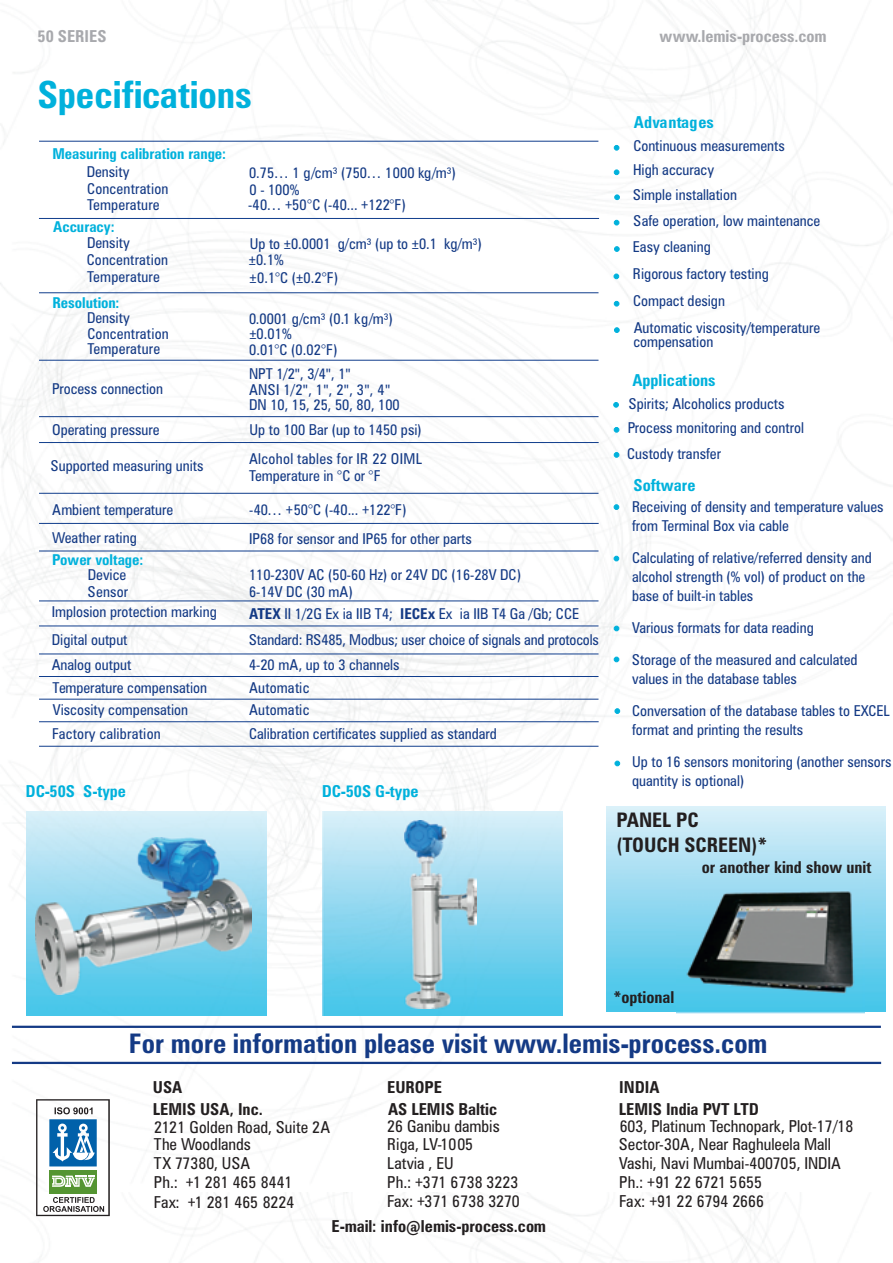
<style>
.page{position:relative;width:893px;height:1263px;background:#fff}
.page>*{position:absolute;margin:0;border:0;box-sizing:border-box;transform-origin:0 0}
.t1{font:700 condensed 37.5px "Zurich TL";color:#00b1dc}
.t2{font:700 condensed 27px "Zurich TL";color:#143a85}
.t3{font:700 condensed 20.1px/25.2px "Zurich TL";color:#231f20}
.t4{font:condensed 16.5px/18.8px "Zurich TL";color:#231f20}
.t5{font:700 condensed 16.5px "Zurich TL";color:#231f20}
.t6{font:700 condensed 16.5px "Zurich TL";color:#00b1dc}
.t7{font:700 condensed 16.5px "Zurich TL";color:#a8a9ad}
.t8{font:700 condensed 16.35px "Zurich TL";color:#231f20}
.t9{font:condensed 15px/18.9px "Zurich TL";color:#143a85}
.t10{font:700 condensed 15px "Zurich TL";color:#00b1dc}
.t11{font:condensed 15px/16.8px "Zurich TL";letter-spacing:.02em;color:#143a85}
.s1{font-weight:700}
</style>
<div class="page">
<img style="left:0;top:0;width:893px;height:1263px">
<img style="left:606px;top:806px;width:279px;height:206px">
<svg style="left:36px;top:1099px;width:74px;height:117px"></svg>
<hr style="left:12px;top:1062px;width:869px;height:2px;background:#143a85">
<hr style="left:12px;top:1026px;width:869px;height:2px;background:#143a85">
<hr style="left:39px;top:601px;width:559px;height:1px;background:#103d8c">
<hr style="left:39px;top:141px;width:559px;height:1px;background:#103d8c">
<hr style="left:39px;top:292px;width:559px;height:1px;background:#103d8c">
<hr style="left:39px;top:551px;width:559px;height:1px;background:#103d8c">
<hr style="left:39px;top:218px;width:560px;height:1px;background:#103d8c">
<hr style="left:39px;top:626px;width:559px;height:1px;background:#103d8c">
<hr style="left:39px;top:654px;width:559px;height:1px;background:#103d8c">
<hr style="left:39px;top:699px;width:559px;height:1px;background:#103d8c">
<hr style="left:39px;top:721px;width:560px;height:1px;background:#103d8c">
<hr style="left:39px;top:746px;width:559px;height:1px;background:#103d8c">
<hr style="left:39px;top:360px;width:559px;height:1px;background:#103d8c">
<hr style="left:39px;top:493px;width:559px;height:1px;background:#103d8c">
<hr style="left:39px;top:523px;width:560px;height:1px;background:#103d8c">
<hr style="left:39px;top:676px;width:559px;height:1px;background:#103d8c">
<hr style="left:39px;top:416px;width:559px;height:1px;background:#103d8c">
<hr style="left:39px;top:442px;width:560px;height:1px;background:#103d8c">
<svg style="left:614px;top:194px;width:6px;height:6px"></svg>
<svg style="left:614px;top:169px;width:5px;height:6px"></svg>
<svg style="left:614px;top:145px;width:5px;height:6px"></svg>
<svg style="left:614px;top:220px;width:5px;height:5px"></svg>
<svg style="left:614px;top:274px;width:5px;height:5px"></svg>
<svg style="left:614px;top:246px;width:6px;height:6px"></svg>
<svg style="left:614px;top:301px;width:5px;height:5px"></svg>
<svg style="left:614px;top:327px;width:6px;height:6px"></svg>
<svg style="left:614px;top:427px;width:5px;height:6px"></svg>
<svg style="left:613px;top:402px;width:6px;height:6px"></svg>
<svg style="left:614px;top:452px;width:5px;height:6px"></svg>
<svg style="left:615px;top:708px;width:5px;height:6px"></svg>
<svg style="left:614px;top:556px;width:5px;height:5px"></svg>
<svg style="left:615px;top:761px;width:5px;height:5px"></svg>
<svg style="left:614px;top:504px;width:5px;height:6px"></svg>
<svg style="left:614px;top:626px;width:5px;height:5px"></svg>
<svg style="left:614px;top:657px;width:5px;height:5px"></svg>
<img style="left:676px;top:875px;width:189px;height:140px">
<img style="left:27px;top:812px;width:239px;height:203px">
<img style="left:323px;top:812px;width:239px;height:203px">
<img style="left:404px;top:820px;width:73px;height:188px">
<img style="left:36px;top:837px;width:216px;height:157px">
<p class="t7" style="left:38px;top:31px;width:70px">50 SERIES</p>
<p class="t7" style="left:659px;top:30px;width:169px">www.lemis-process.com</p>
<h1 class="t1" style="left:37px;top:81px;width:216px">Specifications</h1>
<p class="t10" style="left:52px;top:148px;width:175px">Measuring calibration range:</p>
<p class="t9" style="left:87px;top:164px;width:44px">Density</p>
<p class="t9" style="left:249px;top:165px;width:208px">0.75… 1 g/cm³ (750… 1000 kg/m³)</p>
<p class="t9" style="left:87px;top:181px;width:83px">Concentration</p>
<p class="t9" style="left:250px;top:181px;width:51px">0 - 100%</p>
<p class="t9" style="left:87px;top:197px;width:74px">Temperature</p>
<p class="t9" style="left:248px;top:197px;width:159px">-40… +50°C (-40... +122 )</p>
<p class="t9" style="left:390px;top:197px;width:13px">°F</p>
<p class="t10" style="left:53px;top:221px;width:63px">Accuracy:</p>
<p class="t9" style="left:87px;top:235px;width:44px">Density</p>
<p class="t9" style="left:87px;top:269px;width:74px">Temperature</p>
<p class="t9" style="left:250px;top:235px;width:82px">Up to ±0.0001</p>
<p class="t9" style="left:338px;top:235px;width:146px">g/cm³ (up to 0.1 kg/m³)</p>
<p class="t9" style="left:412px;top:235px;width:9px">±</p>
<p class="t9" style="left:87px;top:252px;width:83px">Concentration</p>
<p class="t9" style="left:249px;top:252px;width:37px">±0.1%</p>
<p class="t9" style="left:250px;top:269px;width:90px">±0.1°C (±0.2°F)</p>
<p class="t10" style="left:52px;top:297px;width:69px">Resolution:</p>
<p class="t9" style="left:87px;top:303px;width:75px;line-height:31.5px">Density<br>Temperature</p>
<p class="t9" style="left:249px;top:310px;width:145px">0.0001 g/cm³ (0.1 kg/m³)</p>
<p class="t9" style="left:87px;top:325px;width:83px">Concentration</p>
<p class="t9" style="left:249px;top:326px;width:44px">±0.01%</p>
<p class="t9" style="left:249px;top:341px;width:90px">0.01°C (0.02°F)</p>
<p class="t9" style="left:249px;top:365px;width:103px">NPT 1/2", 3/4", 1"</p>
<p class="t9" style="left:52px;top:381px;width:112px">Process connection</p>
<p class="t9" style="left:249px;top:383px;width:152px;line-height:15.1px">ANSI 1/2", 1", 2", 3", 4"<br>DN 10, 15, 25, 50, 80, 100</p>
<p class="t9" style="left:52px;top:422px;width:109px">Operating pressure</p>
<p class="t9" style="left:250px;top:422px;width:173px">Up to 100 Bar (up to 1450 psi)</p>
<p class="t9" style="left:51px;top:458px;width:154px">Supported measuring units</p>
<p class="t11" style="left:249px;top:452px;width:175px">Alcohol tables for IR 22 OIML<br>Temperature in °C or °F</p>
<p class="t9" style="left:52px;top:502px;width:123px">Ambient temperature</p>
<p class="t9" style="left:249px;top:502px;width:159px">-40… +50°C (-40... +122 )</p>
<p class="t9" style="left:390px;top:502px;width:13px">°F</p>
<p class="t9" style="left:52px;top:530px;width:86px">Weather rating</p>
<p class="t9" style="left:249px;top:530px;width:224px">IP68 for sensor and IP65 for other parts</p>
<p class="t10" style="left:52px;top:554px;width:93px">Power voltage:</p>
<p class="t9" style="left:88px;top:568px;width:42px;line-height:16.4px">Device<br>Sensor</p>
<p class="t9" style="left:249px;top:567px;width:273px;line-height:17.1px">110-230V AC (50-60 Hz) or 24V DC (16-28V DC)<br>6-14V DC (30 mA)</p>
<p class="t9" style="left:52px;top:604px;width:166px">Implosion protection marking</p>
<p class="t9" style="left:249px;top:605px;width:331px"><span class="s1">ATEX</span> II 1/2G Ex ia IIB T4; <span class="s1">IECEx</span> Ex ia IIB T4 Ga /Gb; CCE</p>
<p class="t9" style="left:52px;top:632px;width:77px">Digital output</p>
<p class="t9" style="left:249px;top:632px;width:351px">Standard: RS485, Modbus; user choice of signals and protocols</p>
<p class="t9" style="left:53px;top:679px;width:156px">Temperature compensation</p>
<p class="t9" style="left:249px;top:679px;width:62px">Automatic</p>
<p class="t9" style="left:52px;top:725px;width:110px">Factory calibration</p>
<p class="t9" style="left:249px;top:725px;width:249px">Calibration certificates supplied as standard</p>
<p class="t9" style="left:52px;top:657px;width:81px">Analog output</p>
<p class="t9" style="left:249px;top:657px;width:152px">4-20 mA, up to 3 channels</p>
<p class="t9" style="left:53px;top:702px;width:137px">Viscosity compensation</p>
<p class="t9" style="left:249px;top:702px;width:62px">Automatic</p>
<p class="t6" style="left:26px;top:785px;width:102px">DC-50S S-type</p>
<p class="t6" style="left:322px;top:785px;width:98px">DC-50S G-type</p>
<p class="t6" style="left:634px;top:116px;width:82px">Advantages</p>
<p class="t9" style="left:633px;top:137px;width:153px">Continuous measurements</p>
<p class="t9" style="left:633px;top:158px;width:106px;line-height:25.3px">High accuracy<br>Simple installation</p>
<p class="t9" style="left:633px;top:212px;width:188px">Safe operation, low maintenance</p>
<p class="t9" style="left:633px;top:239px;width:79px">Easy cleaning</p>
<p class="t9" style="left:633px;top:266px;width:137px">Rigorous factory testing</p>
<p class="t9" style="left:633px;top:289px;width:188px;line-height:26.4px">Compact design<br>Automatic viscosity/temperature</p>
<p class="t9" style="left:633px;top:334px;width:81px">compensation</p>
<p class="t6" style="left:632px;top:374px;width:85px">Applications</p>
<p class="t9" style="left:628px;top:393px;width:178px;line-height:24.3px">Spirits; Alcoholics products<br>Process monitoring and control</p>
<p class="t9" style="left:627px;top:446px;width:95px">Custody transfer</p>
<p class="t6" style="left:634px;top:479px;width:63px">Software</p>
<p class="t9" style="left:632px;top:499px;width:253px">Receiving of density and temperature values from Terminal Box via cable</p>
<p class="t9" style="left:632px;top:550px;width:241px">Calculating of relative/referred density and alcohol strength (% vol) of product on the base of built-in tables</p>
<p class="t9" style="left:632px;top:613px;width:227px;line-height:32.1px">Various formats for data reading<br>Storage of the measured and calculated</p>
<p class="t9" style="left:632px;top:664px;width:259px;line-height:32.1px">values in the database tables<br>Conversation of the database tables to EXCEL</p>
<p class="t9" style="left:632px;top:715px;width:261px;line-height:32.1px">format and printing the results<br>Up to 16 sensors monitoring (another sensors</p>
<p class="t9" style="left:632px;top:772px;width:114px">quantity is optional)</p>
<h3 class="t3" style="left:616px;top:809px;width:152px">PANEL PC<br>(TOUCH SCREEN)*</h3>
<p class="t8" style="left:702px;top:861px;width:171px">or another kind show unit</p>
<p class="t8" style="left:613px;top:991px;width:63px">*optional</p>
<h2 class="t2" style="left:129px;top:1033px;width:640px">For more information please visit www.lemis-process.com</h2>
<p class="t5" style="left:153px;top:1081px;width:31px">USA</p>
<p class="t5" style="left:387px;top:1081px;width:56px">EUROPE</p>
<p class="t5" style="left:619px;top:1081px;width:42px">INDIA</p>
<p class="t5" style="left:153px;top:1103px;width:112px">LEMIS USA I .</p>
<p class="t5" style="left:230px;top:1103px;width:30px">, nc</p>
<p class="t5" style="left:388px;top:1103px;width:111px">AS LEMIS Baltic</p>
<p class="t5" style="left:619px;top:1103px;width:142px">LEMIS India PVT LTD</p>
<p class="t4" style="left:154px;top:1119px;width:178px">2121 Golden Road, Suite 2A<br>The Woodlands<br>TX 77380, USA<br>Ph.: +1 281 465 8441<br>Fax: +1 281 465 8224</p>
<p class="t4" style="left:387px;top:1119px;width:134px">26 Ganibu dambis<br>Riga, LV-1005<br>Latvia , EU<br>Ph.: +371 6738 3223<br>Fax: +371 6738 3270</p>
<p class="t5" style="left:331px;top:1220px;width:216px">E-mail: info@lemis-process.com</p>
<p class="t4" style="left:620px;top:1118px;width:235px">603, Platinum Technopark, Plot-17/18</p>
<p class="t4" style="left:619px;top:1136px;width:224px">Sector-30A, Near Raghuleela Mall<br>Vashi, Navi Mumbai-400705, INDIA<br>Ph.: +91 22 6721 5655<br>Fax: +91 22 6794 2666</p>
</div>
